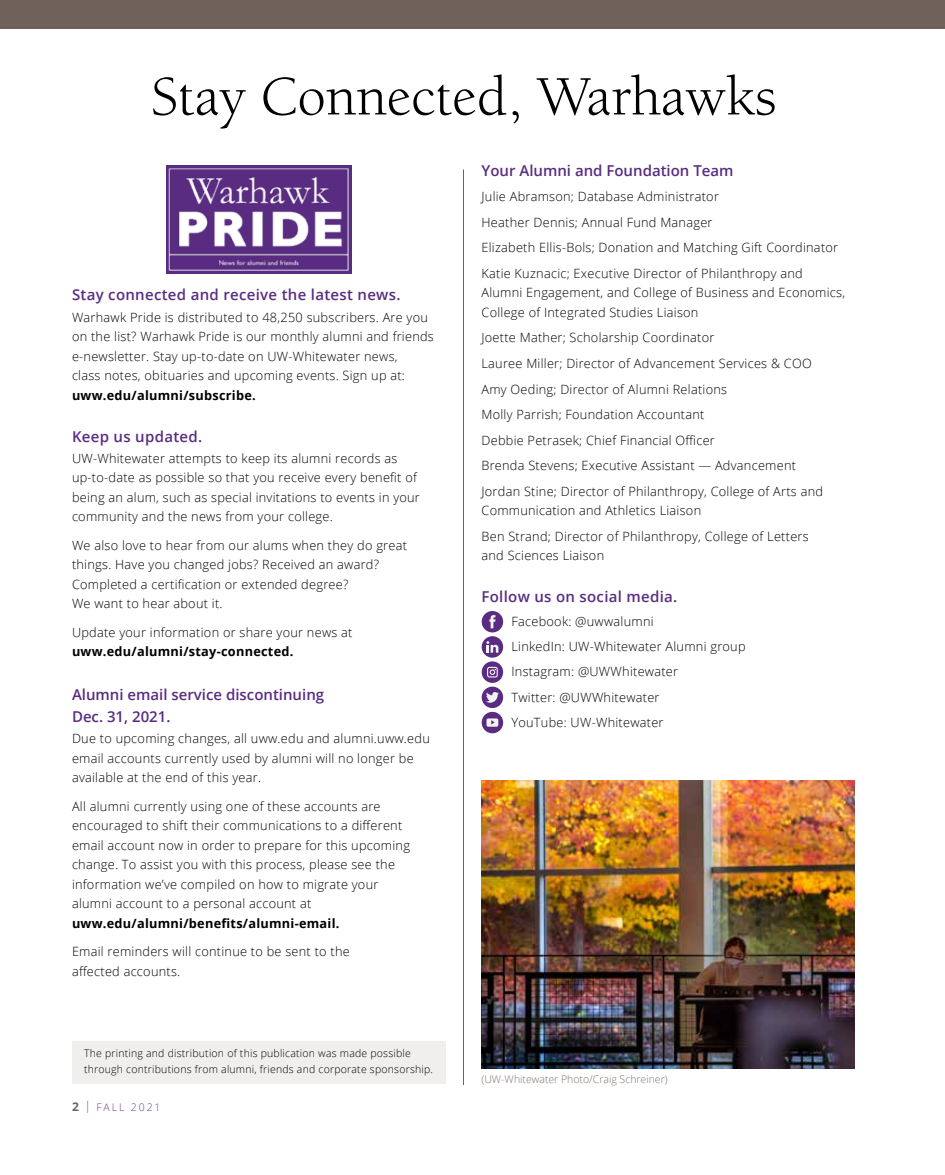
<style>
.page{position:relative;width:945px;height:1175px;background:#fff}
.page>*{position:absolute;margin:0;border:0;box-sizing:border-box;transform-origin:0 0}
.t1{font:57px "Berkeley";color:#000}
.t2{font:600 15px/22.5px "Open Sans";letter-spacing:.01em;color:#592c82}
.t3{font:300 12.75px/19.5px "Open Sans";letter-spacing:.02em;color:#000}
.t4{font:700 12.75px "Open Sans";letter-spacing:.02em;color:#000}
.t5{font:300 10.5px/16.5px "Open Sans";letter-spacing:.02em;color:#000}
.t6{font:300 10.5px "Open Sans";color:#7d726a}
.t7{font:300 10.5px "Open Sans";letter-spacing:.18em;color:#6a418e}
.s1{font-weight:700;font-size:12px;color:#6f625a}
.s2{font-size:12px;color:#6f625a}
</style>
<div class="page">
<div style="left:72px;top:1041px;width:374px;height:42px;background:#f1efee"></div>
<div style="left:0;top:0;width:945px;height:29px;background:#6f625a"></div>
<hr style="left:463px;top:169px;width:1px;height:916px;background:#6f625a">
<svg style="left:166px;top:165px;width:185px;height:109px;background:#673e8d"></svg>
<img style="left:169px;top:168px;width:179px;height:102px">
<div style="left:482px;top:611px;width:21px;height:21px;background:#592c82;border-radius:50%"></div>
<svg style="left:489px;top:615px;width:6px;height:13px"></svg>
<div style="left:482px;top:636px;width:21px;height:21px;background:#592c82;border-radius:50%"></div>
<svg style="left:486px;top:641px;width:12px;height:11px"></svg>
<div style="left:482px;top:686px;width:21px;height:22px;background:#592c82;border-radius:50%"></div>
<svg style="left:486px;top:692px;width:13px;height:10px"></svg>
<div style="left:482px;top:712px;width:21px;height:21px;background:#592c82;border-radius:50%"></div>
<svg style="left:487px;top:718px;width:11px;height:8px"></svg>
<div style="left:482px;top:661px;width:21px;height:22px;background:#592c82;border-radius:50%"></div>
<svg style="left:487px;top:667px;width:11px;height:10px"></svg>
<img style="left:482px;top:780px;width:373px;height:288px">
<p class="t1" style="left:151px;top:66px;width:627px">Stay Connected, Warhawks</p>
<p class="t2" style="left:72px;top:283px;width:330px">Stay connected and receive the latest news.</p>
<p class="t3" style="left:72px;top:307px;width:363px">Warhawk Pride is distributed to 48,250 subscribers. Are you on the list? Warhawk Pride is our monthly alumni and friends e-newsletter. Stay up-to-date on UW-Whitewater news,<br>class notes, obituaries and upcoming events. Sign up at:</p>
<h6 class="t4" style="left:72px;top:386px;width:185px">uww.edu/alumni/subscribe.</h6>
<p class="t2" style="left:72px;top:424px;width:132px">Keep us updated.</p>
<p class="t3" style="left:72px;top:448px;width:327px">UW-Whitewater attempts to keep its alumni records as</p>
<p class="t3" style="left:72px;top:467px;width:346px">up-to-date as possible so that you receive every benefit of</p>
<p class="t3" style="left:72px;top:487px;width:349px">being an alum, such as special invitations to events in your community and the news from your college.</p>
<p class="t3" style="left:72px;top:535px;width:337px">We also love to hear from our alums when they do great things. Have you changed jobs? Received an award?</p>
<p class="t3" style="left:72px;top:574px;width:278px">Completed a certification or extended degree?</p>
<p class="t3" style="left:72px;top:593px;width:152px">We want to hear about it.</p>
<p class="t3" style="left:72px;top:622px;width:282px">Update your information or share your news at</p>
<h6 class="t4" style="left:72px;top:642px;width:223px">uww.edu/alumni/stay-connected.</h6>
<p class="t2" style="left:72px;top:682px;width:254px">Alumni email service discontinuing<br>Dec. 31, 2021.</p>
<p class="t3" style="left:72px;top:728px;width:359px">Due to upcoming changes, all uww.edu and alumni.uww.edu email accounts currently used by alumni will no longer be available at the end of this year.</p>
<p class="t3" style="left:72px;top:796px;width:310px">All alumni currently using one of these accounts are</p>
<p class="t3" style="left:72px;top:815px;width:332px">encouraged to shift their communications to a different</p>
<p class="t3" style="left:72px;top:835px;width:340px">email account now in order to prepare for this upcoming change. To assist you with this process, please see the information we’ve compiled on how to migrate your alumni account to a personal account at</p>
<h6 class="t4" style="left:72px;top:914px;width:269px">uww.edu/alumni/benefits/alumni-email.</h6>
<p class="t3" style="left:72px;top:941px;width:279px">Email reminders will continue to be sent to the</p>
<p class="t3" style="left:72px;top:961px;width:110px">affected accounts.</p>
<p class="t5" style="left:84px;top:1044px;width:351px">The printing and distribution of this publication was made possible through contributions from alumni, friends and corporate sponsorship.</p>
<p class="t7" style="left:72px;top:1100px;width:90px"><span class="s1">2</span> <span class="s2">|</span> FALL 2021</p>
<p class="t2" style="left:482px;top:159px;width:254px">Your Alumni and Foundation Team</p>
<p class="t3" style="left:482px;top:184px;width:358px;line-height:25.5px">Julie Abramson; Database Administrator<br>Heather Dennis; Annual Fund Manager<br>Elizabeth Ellis-Bols; Donation and Matching Gift Coordinator</p>
<p class="t3" style="left:482px;top:263px;width:323px">Katie Kuznacic; Executive Director of Philanthropy and</p>
<p class="t3" style="left:482px;top:283px;width:365px">Alumni Engagement, and College of Business and Economics,<br>College of Integrated Studies Liaison</p>
<p class="t3" style="left:482px;top:325px;width:332px;line-height:25.5px">Joette Mather; Scholarship Coordinator<br>Lauree Miller; Director of Advancement Services &amp; COO Amy Oeding; Director of Alumni Relations<br>Molly Parrish; Foundation Accountant</p>
<p class="t3" style="left:482px;top:427px;width:316px;line-height:25.5px">Debbie Petrasek; Chief Financial Officer<br>Brenda Stevens; Executive Assistant — Advancement</p>
<p class="t3" style="left:482px;top:481px;width:343px">Jordan Stine; Director of Philanthropy, College of Arts and</p>
<p class="t3" style="left:482px;top:497px;width:329px;line-height:25.5px">Communication and Athletics Liaison<br>Ben Strand; Director of Philanthropy, College of Letters</p>
<p class="t3" style="left:482px;top:545px;width:124px">and Sciences Liaison</p>
<p class="t2" style="left:482px;top:585px;width:197px">Follow us on social media.</p>
<p class="t3" style="left:512px;top:608px;width:236px;line-height:25.2px">Facebook: @uwwalumni<br>LinkedIn: UW-Whitewater Alumni group<br>Instagram: @UWWhitewater<br>Twitter: @UWWhitewater<br>YouTube: UW-Whitewater</p>
<p class="t6" style="left:482px;top:1071px;width:188px">(UW-Whitewater Photo/Craig Schreiner)</p>
</div>
